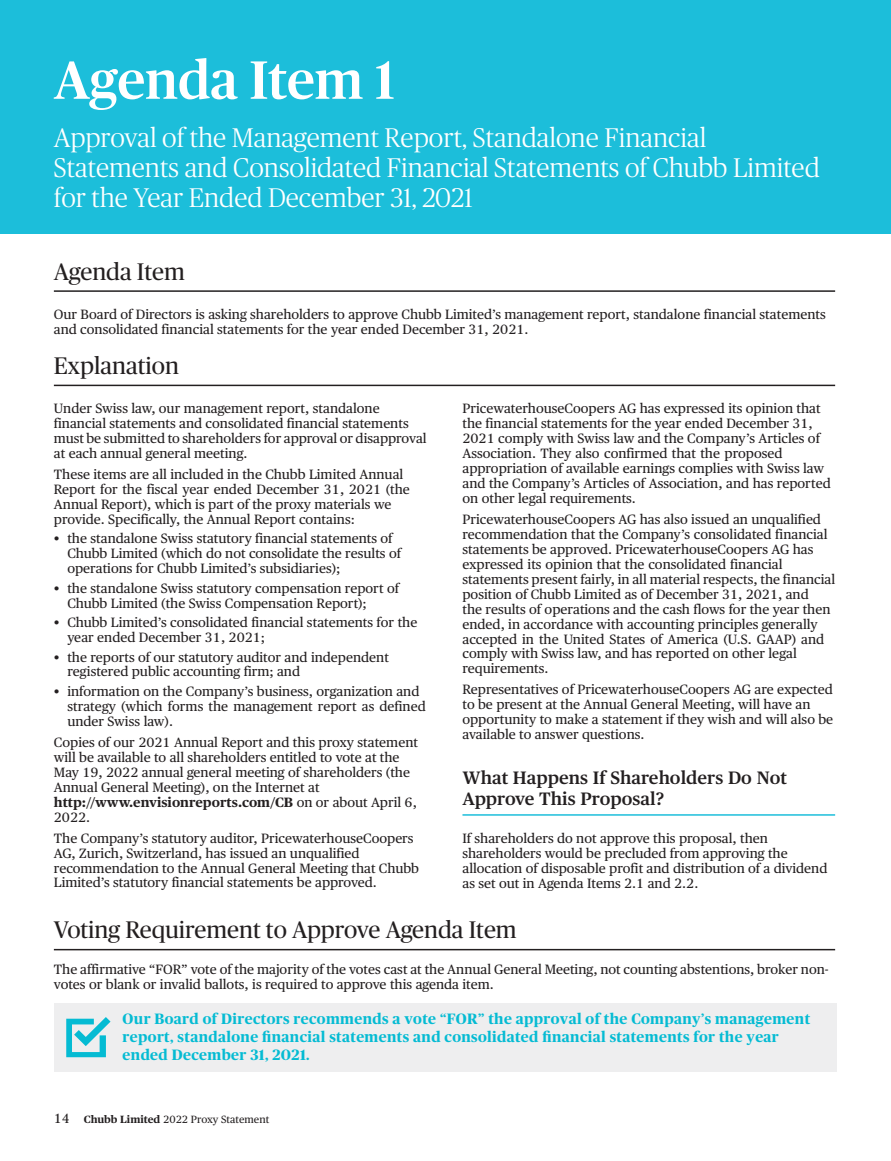
<style>
.page{position:relative;width:891px;height:1161px;background:#fff}
.page>*{position:absolute;margin:0;border:0;box-sizing:border-box;transform-origin:0 0}
.t1{font:500 53.85px "Chubb Publico";color:#fff}
.t2{font:300 27px/30px "Chubb Publico";color:#fff}
.t3{font:24px "Chubb Publico";color:#231f20}
.t4{font:600 18px/21px "Chubb Publico Text TF";color:#231f20}
.t5{font:700 15px/18px "Chubb Publico";letter-spacing:.025em;color:#05bbd3}
.t6{font:13.5px/15px "Chubb Publico Text TF";color:#231f20}
.t7{font:10.5px "Chubb Publico Text TF";color:#231f20}
.s1{font-weight:700}
.s2{font-size:13.5px}
</style>
<div class="page">
<div style="left:0;top:0;width:891px;height:233px;background:#1cbeda"></div>
<hr style="left:54px;top:290px;width:781px;height:2px;background:#231f20">
<hr style="left:54px;top:385px;width:781px;height:1px;background:#231f20">
<hr style="left:462px;top:814px;width:373px;height:2px;background:#1cbeda">
<hr style="left:54px;top:949px;width:781px;height:1px;background:#231f20">
<div style="left:54px;top:1003px;width:783px;height:69px;background:#eeeeef"></div>
<svg style="left:66px;top:1017px;width:45px;height:40px"></svg>
<h1 class="t1" style="left:54px;top:59px;width:343px">Agenda Item 1</h1>
<h2 class="t2" style="left:54px;top:124px;width:767px">Approval of the Management Report, Standalone Financial<br>Statements and Consolidated Financial Statements of Chubb Limited for the Year Ended December 31, 2021</h2>
<h3 class="t3" style="left:54px;top:262px;width:133px">Agenda Item</h3>
<p class="t6" style="left:54px;top:308px;width:773px">Our Board of Directors is asking shareholders to approve Chubb Limited’s management report, standalone financial statements and consolidated financial statements for the year ended December 31, 2021.</p>
<h3 class="t3" style="left:54px;top:357px;width:127px">Explanation</h3>
<p class="t6" style="left:54px;top:402px;width:374px">Under Swiss law, our management report, standalone financial statements and consolidated financial statements must be submitted to shareholders for approval or disapproval at each annual general meeting.</p>
<p class="t6" style="left:54px;top:468px;width:358px">These items are all included in the Chubb Limited Annual Report for the fiscal year ended December 31, 2021 (the Annual Report), which is part of the proxy materials we provide. Specifically, the Annual Report contains:</p>
<p class="t6" style="left:67px;top:532px;width:335px;text-indent:-13px">• the standalone Swiss statutory financial statements of<br>Chubb Limited (which do not consolidate the results of operations for Chubb Limited’s subsidiaries);</p>
<p class="t6" style="left:67px;top:582px;width:333px;text-indent:-13px">• the standalone Swiss statutory compensation report of<br>Chubb Limited (the Swiss Compensation Report);</p>
<p class="t6" style="left:67px;top:616px;width:352px;text-indent:-13px">• Chubb Limited’s consolidated financial statements for the year ended December 31, 2021;</p>
<p class="t6" style="left:67px;top:650px;width:323px;text-indent:-13px">• the reports of our statutory auditor and independent registered public accounting firm; and</p>
<p class="t6" style="left:67px;top:685px;width:360px;text-indent:-13px">• information on the Company’s business, organization and strategy (which forms the management report as defined under Swiss law).</p>
<p class="t6" style="left:54px;top:736px;width:366px">Copies of our 2021 Annual Report and this proxy statement will be available to all shareholders entitled to vote at the May 19, 2022 annual general meeting of shareholders (the Annual General Meeting), on the Internet at <span class="s1">http://www.envisionreports.com/CB</span> on or about April 6, 2022.</p>
<p class="t6" style="left:54px;top:832px;width:367px">The Company’s statutory auditor, PricewaterhouseCoopers AG, Zurich, Switzerland, has issued an unqualified recommendation to the Annual General Meeting that Chubb Limited’s statutory financial statements be approved.</p>
<p class="t6" style="left:462px;top:402px;width:370px">PricewaterhouseCoopers AG has expressed its opinion that the financial statements for the year ended December 31, 2021 comply with Swiss law and the Company’s Articles of Association. They also confirmed that the proposed appropriation of available earnings complies with Swiss law and the Company’s Articles of Association, and has reported on other legal requirements.</p>
<p class="t6" style="left:462px;top:513px;width:374px">PricewaterhouseCoopers AG has also issued an unqualified recommendation that the Company’s consolidated financial statements be approved. PricewaterhouseCoopers AG has expressed its opinion that the consolidated financial statements present fairly, in all material respects, the financial position of Chubb Limited as of December 31, 2021, and<br>the results of operations and the cash flows for the year then ended, in accordance with accounting principles generally accepted in the United States of America (U.S. GAAP) and comply with Swiss law, and has reported on other legal requirements.</p>
<p class="t6" style="left:462px;top:683px;width:372px">Representatives of PricewaterhouseCoopers AG are expected to be present at the Annual General Meeting, will have an opportunity to make a statement if they wish and will also be available to answer questions.</p>
<h3 class="t4" style="left:462px;top:769px;width:326px">What Happens If Shareholders Do Not<br>Approve This Proposal?</h3>
<p class="t6" style="left:462px;top:832px;width:366px">If shareholders do not approve this proposal, then shareholders would be precluded from approving the allocation of disposable profit and distribution of a dividend as set out in Agenda Items 2.1 and 2.2.</p>
<h3 class="t3" style="left:54px;top:921px;width:464px">Voting Requirement to Approve Agenda Item</h3>
<p class="t6" style="left:54px;top:963px;width:776px">The affirmative “FOR” vote of the majority of the votes cast at the Annual General Meeting, not counting abstentions, broker non&shy;votes or blank or invalid ballots, is required to approve this agenda item.</p>
<p class="t5" style="left:123px;top:1010px;width:689px">Our Board of Directors recommends a vote “FOR” the approval of the Company’s management report, standalone financial statements and consolidated financial statements for the year ended December 31, 2021.</p>
<p class="t7" style="left:54px;top:1115px;width:217px"><span class="s2">14</span> <span class="s1">Chubb Limited</span> 2022 Proxy Statement</p>
</div>
